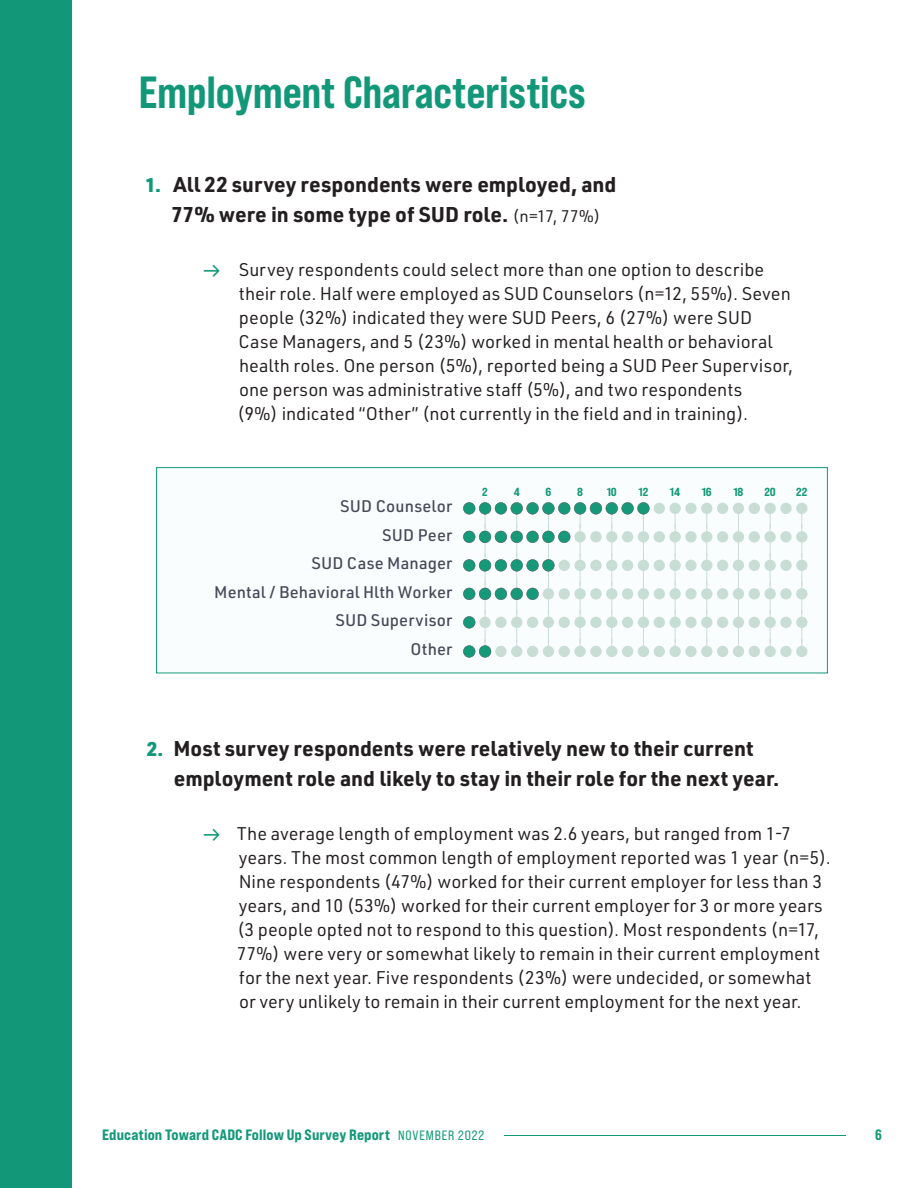
<style>
.page{position:relative;width:918px;height:1188px;background:#fff}
.page>*{position:absolute;margin:0;border:0;box-sizing:border-box;transform-origin:0 0}
.t1{font:45px "Bebas Neue Pro Sm E Eb";letter-spacing:-.005em;color:#129879}
.t2{font:700 21px/30px "URWDIN";color:#231f20;text-align:center}
.t3{font:18px/24px "URWDIN";color:#231f20}
.data_point_copy_righ{font:500 16.5px "URWDIN";letter-spacing:.01em;color:#484a59}
.t4{font:15px "Bebas Neue Pro Exp Eb";letter-spacing:.005em;color:#129879}
.t5{font:15px "Bebas Neue Pro Sm E Eb";color:#129879}
.t6{font:11.7px "Bebas Neue Pro Exp Eb";color:#159978}
.s1{font-weight:900;font-size:19.5px;color:#129879}
.s2{font-weight:400;font-size:16.5px}
.s3{font-size:22.5px;color:#129879}
.s4{font-family:"Bebas Neue Pro Sm E Rg";font-size:13.5px}
</style>
<div class="page">
<div style="left:0;top:0;width:72px;height:1188px;background:#129879"></div>
<svg style="left:156px;top:467px;width:672px;height:207px"></svg>
<hr style="left:504px;top:1135px;width:342px;height:1px;background:#129879">
<h3 class="t1" style="left:139px;top:65px;width:448px">Employment Characteristics</h3>
<p class="t2" style="left:145px;top:169px;width:473px"><span class="s1">1.</span> All 22 survey respondents were employed, and<br>77% were in some type of SUD role. <span class="s2">(n=17, 77%)</span></p>
<p class="t3" style="left:237px;top:257px;width:557px;text-indent:-35px"><span class="s3">→</span> Survey respondents could select more than one option to describe their role. Half were employed as SUD Counselors (n=12, 55%). Seven people (32%) indicated they were SUD Peers, 6 (27%) were SUD Case Managers, and 5 (23%) worked in mental health or behavioral health roles. One person (5%), reported being a SUD Peer Supervisor, one person was administrative staff (5%), and two respondents<br>(9%) indicated “Other” (not currently in the field and in training).</p>
<p class="data_point_copy_righ" style="left:340px;top:495px;width:114px">SUD Counselor</p>
<p class="data_point_copy_righ" style="left:382px;top:524px;width:72px">SUD Peer</p>
<p class="data_point_copy_righ" style="left:311px;top:552px;width:143px">SUD Case Manager</p>
<p class="data_point_copy_righ" style="left:214px;top:581px;width:240px">Mental / Behavioral Hlth Worker</p>
<p class="data_point_copy_righ" style="left:335px;top:609px;width:119px">SUD Supervisor</p>
<p class="data_point_copy_righ" style="left:411px;top:638px;width:43px">Other</p>
<p class="t6" style="left:482px;top:485px;width:7px">2</p>
<p class="t6" style="left:514px;top:485px;width:8px">4</p>
<p class="t6" style="left:545px;top:485px;width:7px">6</p>
<p class="t6" style="left:577px;top:485px;width:7px">8</p>
<p class="t6" style="left:607px;top:485px;width:12px">10</p>
<p class="t6" style="left:639px;top:485px;width:11px">12</p>
<p class="t6" style="left:670px;top:485px;width:12px">14</p>
<p class="t6" style="left:702px;top:485px;width:12px">16</p>
<p class="t6" style="left:733px;top:485px;width:12px">18</p>
<p class="t6" style="left:764px;top:485px;width:13px">20</p>
<p class="t6" style="left:796px;top:485px;width:13px">22</p>
<p class="t2" style="left:174px;top:733px;width:607px;text-align:left;text-indent:-27px"><span class="s1">2.</span> Most survey respondents were relatively new to their current employment role and likely to stay in their role for the next year.</p>
<p class="t3" style="left:237px;top:821px;width:596px;text-indent:-34px"><span class="s3">→</span> The average length of employment was 2.6 years, but ranged from 1-7 years. The most common length of employment reported was 1 year (n=5).<br>Nine respondents (47%) worked for their current employer for less than 3 years, and 10 (53%) worked for their current employer for 3 or more years (3 people opted not to respond to this question). Most respondents (n=17, 77%) were very or somewhat likely to remain in their current employment for the next year. Five respondents (23%) were undecided, or somewhat<br>or very unlikely to remain in their current employment for the next year.</p>
<p class="t4" style="left:102px;top:1125px;width:384px">Education Toward CADC Follow Up Survey Report <span class="s4">NOVEMBER 2022</span></p>
<p class="t5" style="left:875px;top:1126px;width:8px">6</p>
</div>
